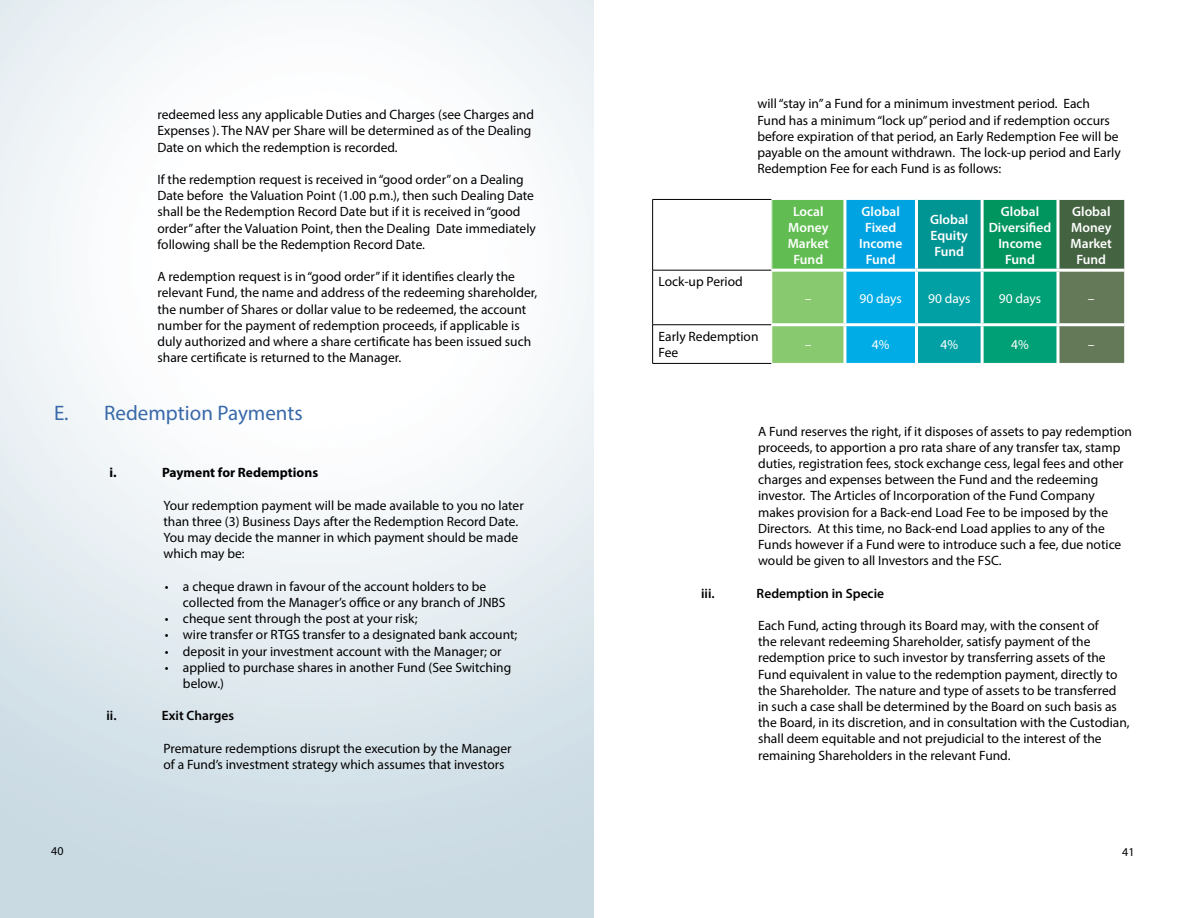
<style>
.page{position:relative;width:1188px;height:918px;background:#fff}
.page>*{position:absolute;margin:0;border:0;box-sizing:border-box;transform-origin:0 0}
.t1{font:21px "Myriad Pro";color:#3969a9}
.t2{font:13.5px/16.2px "Myriad Pro";color:#000}
.t3{font:600 13.5px/16.2px "Myriad Pro";color:#fff;text-align:center}
.t4{font:600 13.5px "Myriad Pro";color:#000}
.t5{font:13.5px "Myriad Pro";letter-spacing:-.005em;color:#fff}
.t6{font:700 13.5px "Myriad Pro";color:#000}
.t7{font:12px "Myriad Pro";color:#000}
</style>
<div class="page">
<div style="left:772px;top:199px;width:73px;height:71px;background:#61bd51"></div>
<div style="left:845px;top:199px;width:71px;height:71px;background:#00a3e1"></div>
<div style="left:916px;top:199px;width:66px;height:71px;background:#009493"></div>
<div style="left:982px;top:199px;width:76px;height:71px;background:#00955f"></div>
<div style="left:1058px;top:199px;width:67px;height:71px;background:#446341"></div>
<svg style="left:773px;top:272px;width:351px;height:91px;background:#30a38e"></svg>
<hr style="left:652px;top:199px;width:120px;height:1px;background:#000">
<hr style="left:652px;top:200px;width:1px;height:70px;background:#000">
<hr style="left:652px;top:270px;width:120px;height:1px;background:#000">
<hr style="left:652px;top:270px;width:1px;height:55px;background:#000">
<hr style="left:652px;top:324px;width:120px;height:1px;background:#000">
<hr style="left:652px;top:325px;width:1px;height:38px;background:#000">
<hr style="left:652px;top:363px;width:120px;height:1px;background:#000">
<hr style="left:772px;top:199px;width:73px;height:1px;background:#fff">
<hr style="left:772px;top:200px;width:1px;height:70px;background:#fff">
<hr style="left:845px;top:199px;width:71px;height:1px;background:#fff">
<hr style="left:916px;top:199px;width:66px;height:1px;background:#fff">
<hr style="left:982px;top:199px;width:76px;height:1px;background:#fff">
<hr style="left:1058px;top:199px;width:67px;height:1px;background:#fff">
<hr style="left:1124px;top:200px;width:1px;height:70px;background:#fff">
<hr style="left:843px;top:200px;width:3px;height:69px;background:#fff">
<hr style="left:915px;top:200px;width:3px;height:69px;background:#fff">
<hr style="left:981px;top:200px;width:3px;height:69px;background:#fff">
<hr style="left:1056px;top:200px;width:3px;height:69px;background:#fff">
<hr style="left:772px;top:269px;width:73px;height:3px;background:#fff">
<hr style="left:845px;top:269px;width:71px;height:3px;background:#fff">
<hr style="left:843px;top:272px;width:3px;height:51px;background:#fff">
<hr style="left:916px;top:269px;width:66px;height:3px;background:#fff">
<hr style="left:915px;top:272px;width:3px;height:51px;background:#fff">
<hr style="left:982px;top:269px;width:76px;height:3px;background:#fff">
<hr style="left:981px;top:272px;width:3px;height:51px;background:#fff">
<hr style="left:1058px;top:269px;width:67px;height:3px;background:#fff">
<hr style="left:1056px;top:272px;width:3px;height:51px;background:#fff">
<hr style="left:772px;top:323px;width:73px;height:3px;background:#fff">
<hr style="left:845px;top:323px;width:71px;height:3px;background:#fff">
<hr style="left:843px;top:326px;width:3px;height:37px;background:#fff">
<hr style="left:916px;top:323px;width:66px;height:3px;background:#fff">
<hr style="left:915px;top:326px;width:3px;height:37px;background:#fff">
<hr style="left:982px;top:323px;width:76px;height:3px;background:#fff">
<hr style="left:981px;top:326px;width:3px;height:37px;background:#fff">
<hr style="left:1058px;top:323px;width:67px;height:3px;background:#fff">
<hr style="left:1056px;top:326px;width:3px;height:37px;background:#fff">
<p class="t2" style="left:158px;top:106px;width:378px">redeemed less any applicable Duties and Charges (see Charges and<br>Expenses ). The NAV per Share will be determined as of the Dealing<br>Date on which the redemption is recorded.</p>
<p class="t2" style="left:158px;top:171px;width:380px">If the redemption request is received in “good order” on a Dealing Date before the Valuation Point (1.00 p.m.), then such Dealing Date shall be the Redemption Record Date but if it is received in “good order” after the Valuation Point, then the Dealing Date immediately following shall be the Redemption Record Date.</p>
<p class="t2" style="left:158px;top:268px;width:381px">A redemption request is in “good order” if it identifies clearly the relevant Fund, the name and address of the redeeming shareholder, the number of Shares or dollar value to be redeemed, the account number for the payment of redemption proceeds, if applicable is duly authorized and where a share certificate has been issued such share certificate is returned to the Manager.</p>
<h1 class="t1" style="left:54px;top:400px;width:250px">E. Redemption Payments</h1>
<p class="t6" style="left:110px;top:464px;width:9px">i.</p>
<p class="t6" style="left:162px;top:464px;width:158px">Payment for Redemptions</p>
<p class="t2" style="left:164px;top:497px;width:362px">Your redemption payment will be made available to you no later than three (3) Business Days after the Redemption Record Date.<br>You may decide the manner in which payment should be made which may be:</p>
<p class="t2" style="left:183px;top:578px;width:324px;text-indent:-18px">• a cheque drawn in favour of the account holders to be collected from the Manager’s office or any branch of JNBS</p>
<p class="t2" style="left:165px;top:610px;width:254px">• cheque sent through the post at your risk;</p>
<p class="t2" style="left:165px;top:627px;width:354px">• wire transfer or RTGS transfer to a designated bank account;</p>
<p class="t2" style="left:165px;top:643px;width:338px">• deposit in your investment account with the Manager; or</p>
<p class="t2" style="left:183px;top:659px;width:330px;text-indent:-18px">• applied to purchase shares in another Fund (See Switching below.)</p>
<p class="t4" style="left:106px;top:707px;width:12px">ii.</p>
<p class="t4" style="left:162px;top:707px;width:74px">Exit Charges</p>
<p class="t2" style="left:163px;top:740px;width:350px">Premature redemptions disrupt the execution by the Manager of a Fund’s investment strategy which assumes that investors</p>
<p class="t2" style="left:659px;top:273px;width:86px">Lock-up Period</p>
<p class="t2" style="left:757px;top:96px;width:365px">will “stay in” a Fund for a minimum investment period. Each Fund has a minimum “lock up” period and if redemption occurs before expiration of that period, an Early Redemption Fee will be payable on the amount withdrawn. The lock-up period and Early Redemption Fee for each Fund is as follows:</p>
<p class="t3" style="left:788px;top:203px;width:43px">Local<br>Money<br>Market<br>Fund</p>
<p class="t3" style="left:859px;top:203px;width:45px">Global<br>Fixed<br>Income<br>Fund</p>
<p class="t3" style="left:930px;top:211px;width:40px;text-align:justify">Global Equity Fund</p>
<p class="t3" style="left:989px;top:203px;width:64px">Global<br>Diversified<br>Income<br>Fund</p>
<p class="t3" style="left:1071px;top:203px;width:43px">Global<br>Money<br>Market<br>Fund</p>
<p class="t5" style="left:805px;top:290px;width:8px">–</p>
<p class="t5" style="left:860px;top:290px;width:44px">90 days</p>
<p class="t5" style="left:928px;top:290px;width:44px">90 days</p>
<p class="t5" style="left:999px;top:290px;width:44px">90 days</p>
<p class="t5" style="left:1088px;top:290px;width:8px">–</p>
<p class="t2" style="left:659px;top:328px;width:101px">Early Redemption<br>Fee</p>
<p class="t5" style="left:805px;top:336px;width:8px">–</p>
<p class="t5" style="left:872px;top:336px;width:19px">4%</p>
<p class="t5" style="left:940px;top:336px;width:19px">4%</p>
<p class="t5" style="left:1011px;top:336px;width:19px">4%</p>
<p class="t5" style="left:1088px;top:336px;width:8px">–</p>
<p class="t2" style="left:758px;top:423px;width:375px">A Fund reserves the right, if it disposes of assets to pay redemption proceeds, to apportion a pro rata share of any transfer tax, stamp duties, registration fees, stock exchange cess, legal fees and other charges and expenses between the Fund and the redeeming investor. The Articles of Incorporation of the Fund Company makes provision for a Back-end Load Fee to be imposed by the Directors. At this time, no Back-end Load applies to any of the Funds however if a Fund were to introduce such a fee, due notice would be given to all Investors and the FSC.</p>
<p class="t4" style="left:701px;top:585px;width:15px">iii.</p>
<p class="t4" style="left:757px;top:585px;width:129px">Redemption in Specie</p>
<p class="t2" style="left:758px;top:617px;width:373px">Each Fund, acting through its Board may, with the consent of<br>the relevant redeeming Shareholder, satisfy payment of the redemption price to such investor by transferring assets of the Fund equivalent in value to the redemption payment, directly to the Shareholder. The nature and type of assets to be transferred in such a case shall be determined by the Board on such basis as the Board, in its discretion, and in consultation with the Custodian, shall deem equitable and not prejudicial to the interest of the remaining Shareholders in the relevant Fund.</p>
<p class="t7" style="left:51px;top:843px;width:14px">40</p>
<p class="t7" style="left:1122px;top:845px;width:14px">41</p>
</div>
